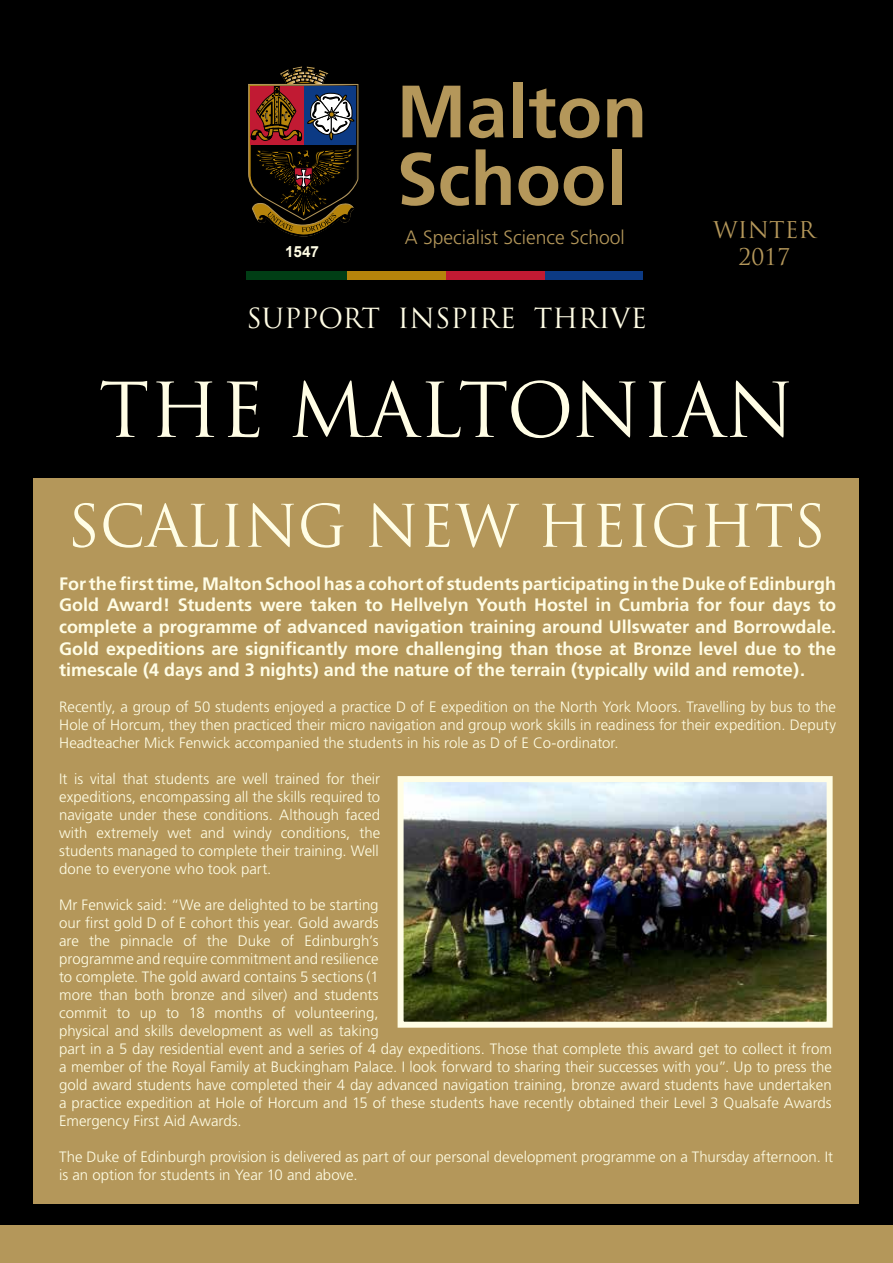
<style>
.page{position:relative;width:893px;height:1263px;background:#fff}
.page>*{position:absolute;margin:0;border:0;box-sizing:border-box;transform-origin:0 0}
.t1{font:700 73.95px/67.7px "Frutiger";color:#b4975a}
.t2{font:73.5px "Trajan Pro";color:#fffde5}
.t3{font:57px "Trajan Pro";color:#fffde5}
.t4{font:27px "Trajan Pro";color:#fffde5}
.t5{font:22.5px/27px "Trajan Pro";color:#b4975a;text-align:center}
.t6{font:300 19.35px "Frutiger";color:#b4975a}
.t7{font:700 18px/21.6px "Frutiger";letter-spacing:-.005em;color:#fffde5;text-align:justify}
.t8{font:700 15.3px "Arial";color:#fffde5}
.t9{font:300 15px/18px "Frutiger";color:#fffde5;text-align:justify}
</style>
<div class="page">
<div style="left:0;top:0;width:893px;height:1251px;background:#000"></div>
<div style="left:33px;top:478px;width:825px;height:726px;background:#b4975a"></div>
<div style="left:0;top:1225px;width:893px;height:38px;background:#b4975a"></div>
<img style="left:405px;top:783px;width:421px;height:238px">
<div style="left:398px;top:776px;width:435px;height:252px;border:6px solid #fffde5"></div>
<div style="left:542px;top:271px;width:100px;height:9px;background:#0c3a84"></div>
<div style="left:444px;top:271px;width:100px;height:9px;background:#c11a33"></div>
<div style="left:345px;top:271px;width:100px;height:9px;background:#b6840b"></div>
<div style="left:246px;top:271px;width:100px;height:9px;background:#003e15"></div>
<svg style="left:248px;top:66px;width:111px;height:171px"></svg>
<p class="t8" style="left:285px;top:241px;width:36px">1547</p>
<h1 class="t1" style="left:397px;top:78px;width:252px">Malton<br>School</h1>
<p class="t6" style="left:405px;top:227px;width:221px">A Specialist Science School</p>
<h3 class="t4" style="left:246px;top:301px;width:402px">SUPPORT INSPIRE THRIVE</h3>
<h3 class="t5" style="left:713px;top:216px;width:104px">WINTER<br>2017</h3>
<h2 class="t2" style="left:99px;top:363px;width:697px">THE MALTONIAN</h2>
<h3 class="t3" style="left:67px;top:490px;width:760px">SCALING NEW HEIGHTS</h3>
<p class="t7" style="left:59px;top:573px;width:779px">For the first time, Malton School has a cohort of students participating in the Duke of Edinburgh Gold Award! Students were taken to Hellvelyn Youth Hostel in Cumbria for four days to complete a programme of advanced navigation training around Ullswater and Borrowdale.<br>Gold expeditions are significantly more challenging than those at Bronze level due to the timescale (4 days and 3 nights) and the nature of the terrain (typically wild and remote).</p>
<p class="t9" style="left:59px;top:698px;width:778px">Recently, a group of 50 students enjoyed a practice D of E expedition on the North York Moors. Travelling by bus to the Hole of Horcum, they then practiced their micro navigation and group work skills in readiness for their expedition. Deputy Headteacher Mick Fenwick accompanied the students in his role as D of E Co-ordinator.</p>
<p class="t9" style="left:59px;top:770px;width:323px">It is vital that students are well trained for their expeditions, encompassing all the skills required to navigate under these conditions. Although faced with extremely wet and windy conditions, the students managed to complete their training. Well done to everyone who took part.</p>
<p class="t9" style="left:59px;top:896px;width:774px;text-align:left">Mr Fenwick said: “We are delighted to be starting<br>our first gold D of E cohort this year. Gold awards<br>are the pinnacle of the Duke of Edinburgh’s<br>programme and require commitment and resilience<br>to complete. The gold award contains 5 sections (1<br>more than both bronze and silver) and students<br>commit to up to 18 months of volunteering,<br>physical and skills development as well as taking<br>part in a 5 day residential event and a series of 4 day expeditions. Those that complete this award get to collect it from a member of the Royal Family at Buckingham Palace. I look forward to sharing their successes with you”. Up to press the gold award students have completed their 4 day advanced navigation training, bronze award students have undertaken a practice expedition at Hole of Horcum and 15 of these students have recently obtained their Level 3 Qualsafe Awards Emergency First Aid Awards.</p>
<p class="t9" style="left:59px;top:1148px;width:775px">The Duke of Edinburgh provision is delivered as part of our personal development programme on a Thursday afternoon. It is an option for students in Year 10 and above.</p>
</div>
